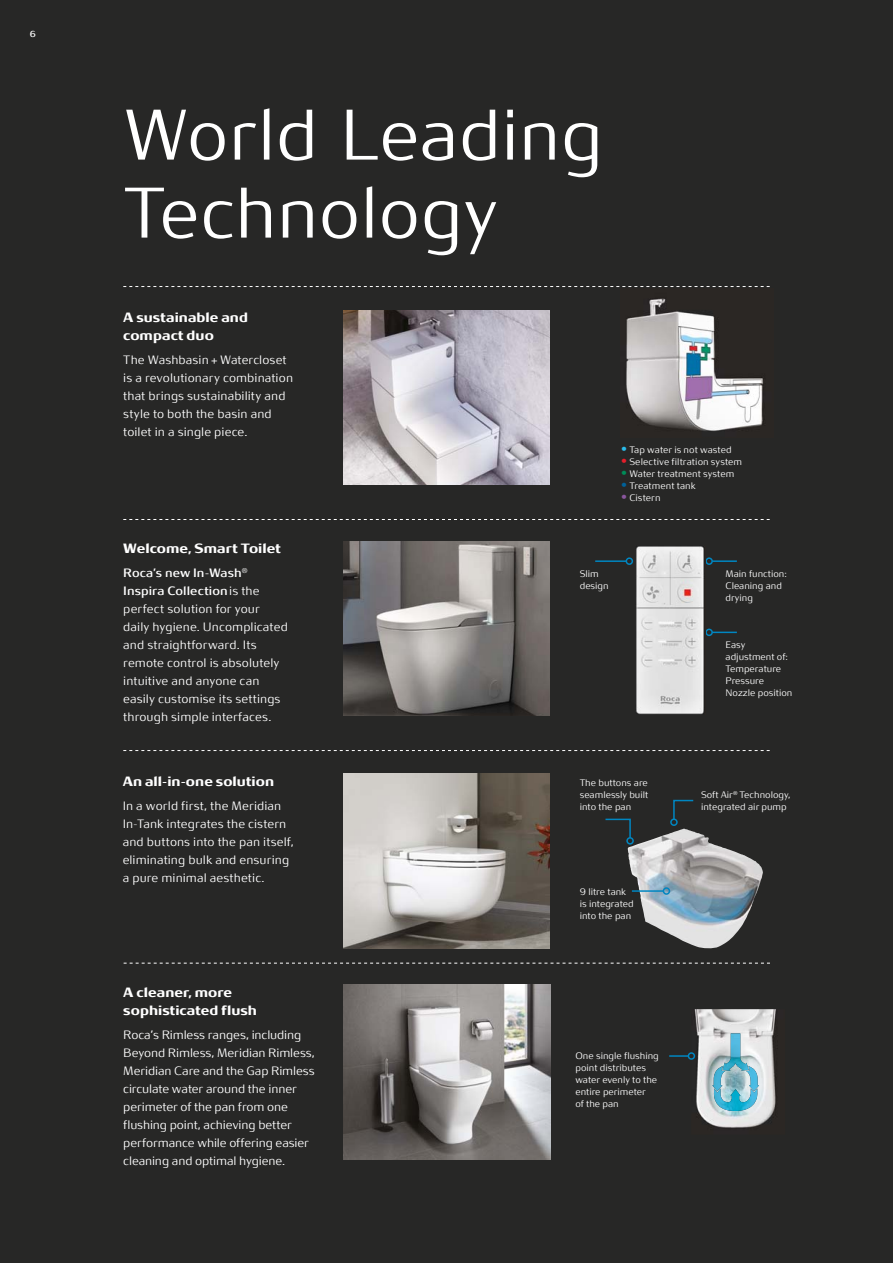
<style>
.page{position:relative;width:893px;height:1263px;background:#272726}
.page>*{position:absolute;margin:0;border:0;box-sizing:border-box;transform-origin:0 0}
.t1{font:300 79.5px/78px "Roca";letter-spacing:.005em;color:#fff}
.t2{font:700 15px/18px "Roca";letter-spacing:.005em;color:#fff}
.t3{font:300 13.5px/18px "Roca";color:#fff}
.t4{font:300 10.5px/12px "Roca";color:#fff}
.t5{font:9.75px "Roca";color:#fff}
.s1{font-weight:400}
.s2{font-family:"Sofia Pro";font-weight:700;font-size:13.5px;color:#2abceb}
.s3{font-family:"Sofia Pro";font-weight:700;font-size:13.5px;color:#e51e2b}
.s4{font-family:"Sofia Pro";font-weight:700;font-size:13.5px;color:#008c58}
.s5{font-family:"Sofia Pro";font-weight:700;font-size:13.5px;color:#006199}
.s6{font-family:"Sofia Pro";font-weight:700;font-size:13.5px;color:#89569d}
</style>
<div class="page">
<svg style="left:123px;top:286px;width:647px;height:1px"></svg>
<img style="left:343px;top:310px;width:207px;height:175px">
<img style="left:626px;top:298px;width:138px;height:133px">
<svg style="left:123px;top:519px;width:647px;height:1px"></svg>
<img style="left:343px;top:541px;width:207px;height:174px">
<svg style="left:706px;top:629px;width:31px;height:7px"></svg>
<hr style="left:712px;top:560px;width:25px;height:2px;background:#0086c1">
<svg style="left:706px;top:557px;width:7px;height:8px"></svg>
<hr style="left:595px;top:560px;width:31px;height:2px;background:#0086c1">
<div style="left:626px;top:557px;width:7px;height:8px;border:2px solid #0086c1;border-radius:50%"></div>
<img style="left:636px;top:546px;width:68px;height:168px">
<svg style="left:123px;top:750px;width:647px;height:1px"></svg>
<img style="left:343px;top:774px;width:207px;height:174px">
<img style="left:627px;top:828px;width:136px;height:120px">
<svg style="left:673px;top:799px;width:21px;height:19px"></svg>
<div style="left:670px;top:818px;width:8px;height:8px;border:2px solid #0086c1;border-radius:50%"></div>
<svg style="left:605px;top:818px;width:27px;height:20px"></svg>
<div style="left:626px;top:837px;width:8px;height:7px;border:2px solid #0086c1;border-radius:50%"></div>
<hr style="left:632px;top:890px;width:31px;height:2px;background:#0086c1">
<div style="left:663px;top:887px;width:7px;height:8px;border:2px solid #0086c1;border-radius:50%"></div>
<svg style="left:124px;top:963px;width:646px;height:1px"></svg>
<img style="left:343px;top:985px;width:208px;height:174px">
<img style="left:693px;top:1009px;width:83px;height:119px">
<img style="left:722px;top:1033px;width:27px;height:38px">
<img style="left:746px;top:1066px;width:13px;height:22px">
<img style="left:712px;top:1066px;width:13px;height:22px">
<img style="left:712px;top:1088px;width:47px;height:23px">
<svg style="left:669px;top:1055px;width:19px;height:2px"></svg>
<div style="left:688px;top:1052px;width:7px;height:8px;border:2px solid #0086c1;border-radius:50%"></div>
<p class="t5" style="left:30px;top:30px;width:8px">6</p>
<h1 class="t1" style="left:123px;top:102px;width:481px">World Leading<br>Technology</h1>
<p class="t2" style="left:123px;top:309px;width:126px">A sustainable and compact duo</p>
<p class="t3" style="left:123px;top:352px;width:171px">The Washbasin + Watercloset is a revolutionary combination that brings sustainability and style to both the basin and toilet in a single piece.</p>
<p class="t2" style="left:123px;top:540px;width:159px">Welcome, Smart Toilet</p>
<p class="t3" style="left:123px;top:565px;width:166px"><span class="s1">Roca’s new In-Wash</span><sup>®<br></sup><span class="s1">Inspira Collection</span>is the perfect solution for your daily hygiene. Uncomplicated and straightforward. Its remote control is absolutely intuitive and anyone can easily customise its settings through simple interfaces.</p>
<p class="t4" style="left:621px;top:445px;width:112px"><span class="s2">•</span> Tap water is not wasted</p>
<p class="t4" style="left:621px;top:457px;width:123px"><span class="s3">•</span> Selective filtration system</p>
<p class="t4" style="left:621px;top:469px;width:115px"><span class="s4">•</span> Water treatment system</p>
<p class="t4" style="left:621px;top:481px;width:76px"><span class="s5">•</span> Treatment tank</p>
<p class="t4" style="left:621px;top:493px;width:41px"><span class="s6">•</span> Cistern</p>
<p class="t4" style="left:580px;top:568px;width:30px">Slim design</p>
<p class="t4" style="left:726px;top:568px;width:63px">Main function:<br>Cleaning and drying</p>
<p class="t4" style="left:726px;top:639px;width:68px">Easy adjustment of:<br>Temperature<br>Pressure<br>Nozzle position</p>
<p class="t2" style="left:123px;top:773px;width:153px">An all-in-one solution</p>
<p class="t3" style="left:123px;top:798px;width:173px">In a world first, the Meridian<br>In-Tank integrates the cistern and buttons into the pan itself, eliminating bulk and ensuring a pure minimal aesthetic.</p>
<p class="t4" style="left:701px;top:790px;width:91px">Soft Air<sup>®</sup> Technology, integrated air pump</p>
<p class="t4" style="left:580px;top:886px;width:56px">9 litre tank is integrated into the pan</p>
<p class="t4" style="left:580px;top:778px;width:70px;text-align:justify">The buttons are seamlessly built into the pan</p>
<p class="t2" style="left:123px;top:984px;width:135px">A cleaner, more sophisticated flush</p>
<p class="t3" style="left:123px;top:1027px;width:193px">Roca's Rimless ranges, including Beyond Rimless, Meridian Rimless, Meridian Care and the Gap Rimless circulate water around the inner perimeter of the pan from one flushing point, achieving better performance while offering easier cleaning and optimal hygiene.</p>
<p class="t4" style="left:575px;top:1050px;width:85px">One single flushing point distributes water evenly to the entire perimeter<br>of the pan</p>
</div>
